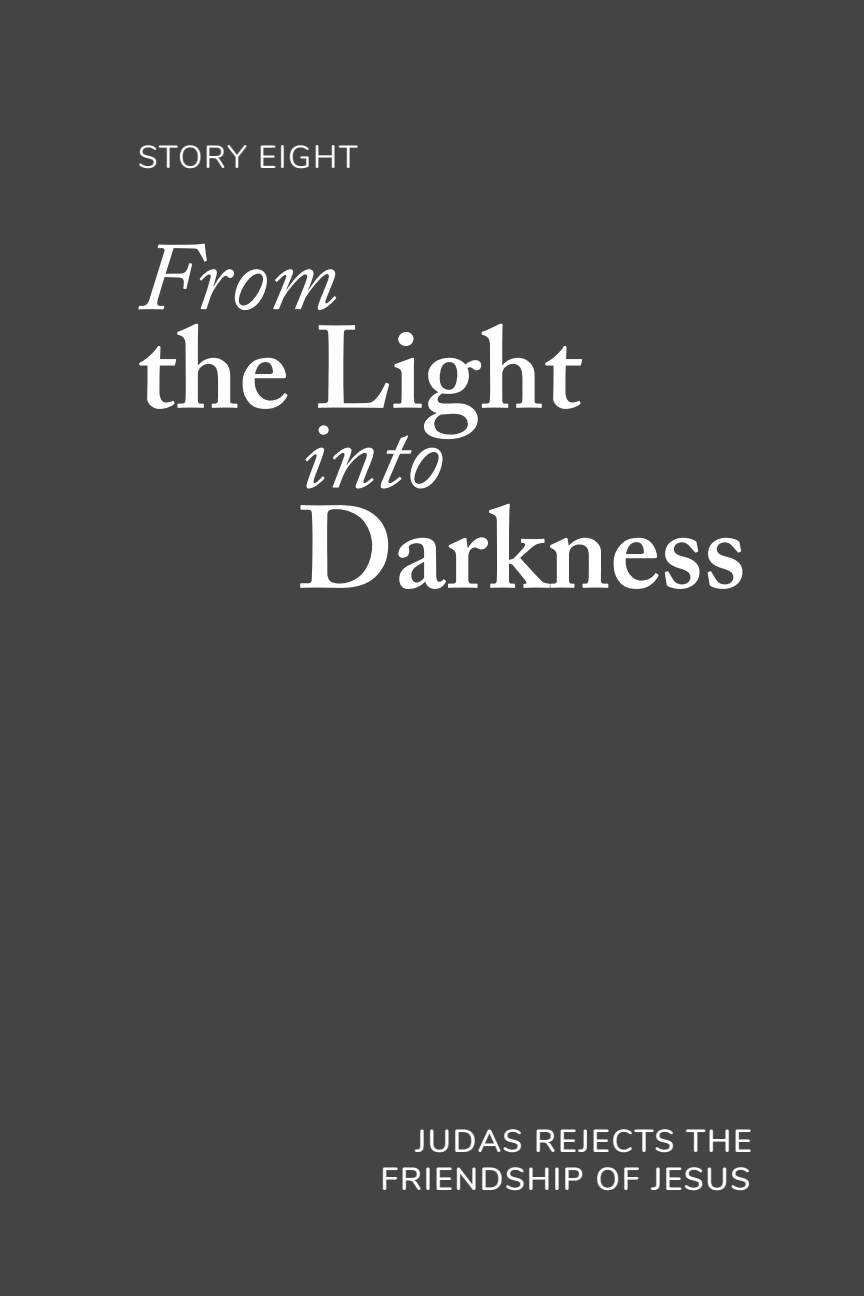
<style>
.page{position:relative;width:864px;height:1296px;background:#454444}
.page>*{position:absolute;margin:0;border:0;box-sizing:border-box;transform-origin:0 0}
.t1{font:600 116px "Adobe Caslon Pro";color:#fff}
.t2{font:italic 96px "Adobe Caslon Pro";color:#fff}
.t3{font:600 32px/38px "Nunito";letter-spacing:.05em;color:#fff;text-align:right}
.t4{font:32px "Nunito";letter-spacing:.05em;color:#fff}
</style>
<div class="page">
<p class="t4" style="left:138px;top:134px;width:222px">STORY EIGHT</p>
<h2 class="t2" style="left:138px;top:220px;width:202px">From</h2>
<h1 class="t1" style="left:137px;top:300px;width:446px">the Light</h1>
<h2 class="t2" style="left:299px;top:398px;width:146px">into</h2>
<h1 class="t1" style="left:297px;top:480px;width:450px">Darkness</h1>
<p class="t3" style="left:381px;top:1120px;width:373px">JUDAS REJECTS THE<br>FRIENDSHIP OF JESUS</p>
</div>
